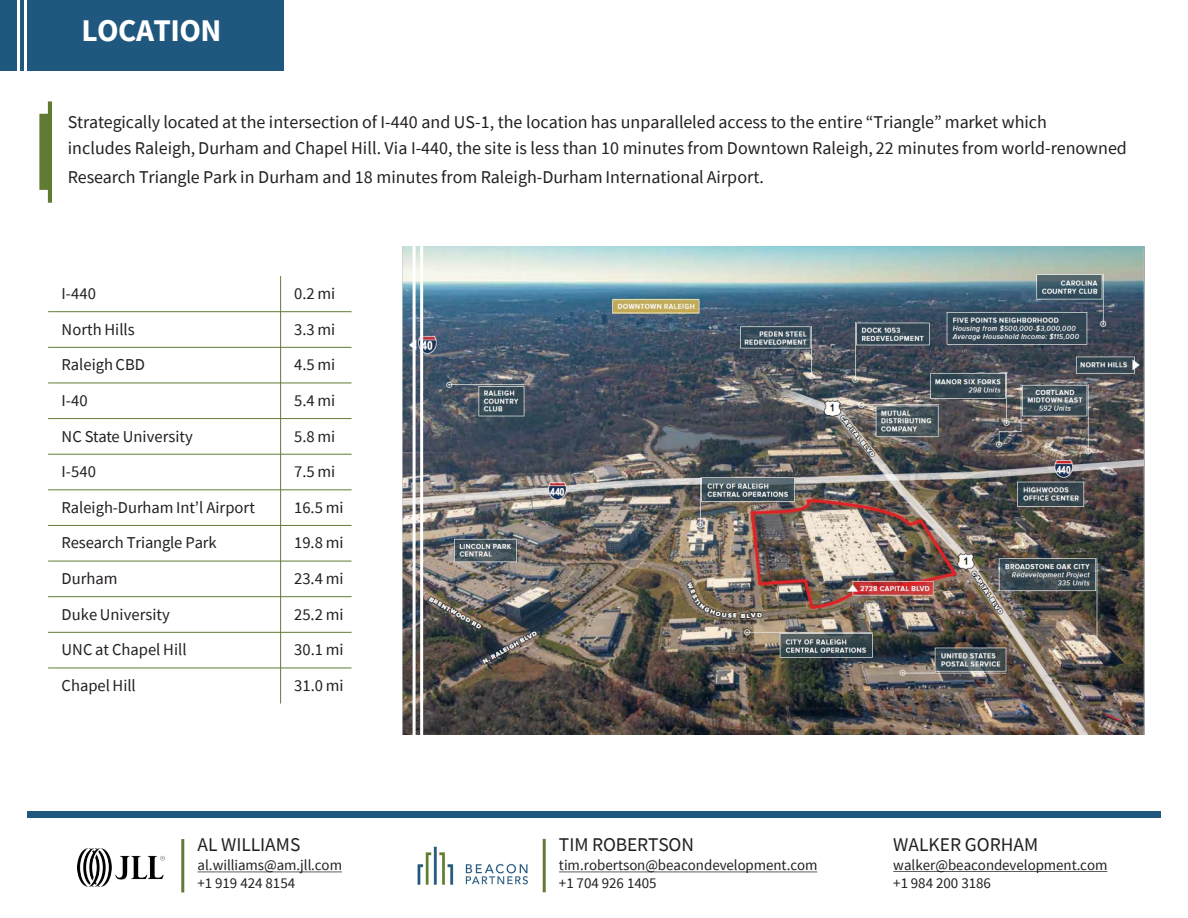
<style>
.page{position:relative;width:1188px;height:918px;background:#fff}
.page>*{position:absolute;margin:0;border:0;box-sizing:border-box;transform-origin:0 0}
.t1{font:700 31.5px "Source Sans Pro";letter-spacing:-.015em;color:#fff}
.t2{font:19.5px "Source Sans Pro";letter-spacing:-.005em;color:#231f20}
.t3{font:18px/28.5px "Source Sans Pro";color:#231f20}
.t4{font:16.5px "Source Sans Pro";color:#231f20}
.t5{font:15px "Source Sans Pro";letter-spacing:-.005em;color:#231f20}
</style>
<div class="page">
<div style="left:27px;top:811px;width:1134px;height:7px;background:#20577e"></div>
<div style="left:0;top:0;width:284px;height:70px;background:#20577e"></div>
<hr style="left:17px;top:0;width:3px;height:137px;background:#fff">
<hr style="left:24px;top:0;width:3px;height:137px;background:#fff">
<hr style="left:48px;top:101px;width:4px;height:102px;background:#617b35">
<div style="left:39px;top:114px;width:11px;height:76px;background:#617b35"></div>
<hr style="left:280px;top:276px;width:1px;height:428px;background:#617b35">
<hr style="left:48px;top:311px;width:304px;height:1px;background:#617b35">
<hr style="left:48px;top:347px;width:304px;height:1px;background:#617b35">
<hr style="left:48px;top:383px;width:304px;height:1px;background:#617b35">
<hr style="left:48px;top:418px;width:304px;height:1px;background:#617b35">
<hr style="left:48px;top:454px;width:304px;height:1px;background:#617b35">
<hr style="left:48px;top:490px;width:304px;height:1px;background:#617b35">
<hr style="left:48px;top:525px;width:304px;height:1px;background:#617b35">
<hr style="left:48px;top:561px;width:304px;height:1px;background:#617b35">
<hr style="left:48px;top:596px;width:304px;height:1px;background:#617b35">
<hr style="left:48px;top:632px;width:304px;height:1px;background:#617b35">
<hr style="left:48px;top:668px;width:304px;height:1px;background:#617b35">
<img style="left:402px;top:247px;width:742px;height:487px">
<hr style="left:413px;top:225px;width:3px;height:528px;background:#fff">
<hr style="left:420px;top:225px;width:3px;height:528px;background:#fff">
<hr style="left:543px;top:839px;width:3px;height:53px;background:#617b35">
<img style="left:417px;top:846px;width:36px;height:39px">
<img style="left:466px;top:863px;width:62px;height:21px">
<hr style="left:181px;top:839px;width:3px;height:53px;background:#617b35">
<img style="left:77px;top:848px;width:88px;height:39px">
<svg style="left:198px;top:872px;width:144px;height:1px"></svg>
<svg style="left:559px;top:872px;width:258px;height:1px"></svg>
<svg style="left:893px;top:871px;width:214px;height:1px"></svg>
<h2 class="t1" style="left:81px;top:9px;width:142px">LOCATION</h2>
<p class="t3" style="left:68px;top:108px;width:981px">Strategically located at the intersection of I-440 and US-1, the location has unparalleled access to the entire “Triangle” market which</p>
<p class="t3" style="left:68px;top:134px;width:1061px">includes Raleigh, Durham and Chapel Hill. Via I-440, the site is less than 10 minutes from Downtown Raleigh, 22 minutes from world-renowned<br>Research Triangle Park in Durham and 18 minutes from Raleigh-Durham International Airport.</p>
<p class="t4" style="left:62px;top:283px;width:36px">I-440</p>
<p class="t4" style="left:294px;top:283px;width:43px">0.2 mi</p>
<p class="t4" style="left:62px;top:319px;width:74px">North Hills</p>
<p class="t4" style="left:294px;top:319px;width:43px">3.3 mi</p>
<p class="t4" style="left:62px;top:354px;width:85px">Raleigh CBD</p>
<p class="t4" style="left:294px;top:354px;width:43px">4.5 mi</p>
<p class="t4" style="left:62px;top:390px;width:28px">I-40</p>
<p class="t4" style="left:294px;top:390px;width:43px">5.4 mi</p>
<p class="t4" style="left:62px;top:426px;width:133px">NC State University</p>
<p class="t4" style="left:294px;top:426px;width:43px">5.8 mi</p>
<p class="t4" style="left:62px;top:461px;width:36px">I-540</p>
<p class="t4" style="left:294px;top:461px;width:43px">7.5 mi</p>
<p class="t4" style="left:62px;top:497px;width:195px">Raleigh-Durham Int’l Airport</p>
<p class="t4" style="left:294px;top:497px;width:51px">16.5 mi</p>
<p class="t4" style="left:62px;top:532px;width:157px">Research Triangle Park</p>
<p class="t4" style="left:294px;top:532px;width:51px">19.8 mi</p>
<p class="t4" style="left:62px;top:568px;width:58px">Durham</p>
<p class="t4" style="left:294px;top:568px;width:51px">23.4 mi</p>
<p class="t4" style="left:62px;top:604px;width:110px">DukeUniversity</p>
<p class="t4" style="left:294px;top:604px;width:51px">25.2 mi</p>
<p class="t4" style="left:62px;top:639px;width:127px">UNC at Chapel Hill</p>
<p class="t4" style="left:294px;top:639px;width:51px">30.1 mi</p>
<p class="t4" style="left:62px;top:675px;width:76px">ChapelHill</p>
<p class="t4" style="left:294px;top:675px;width:51px">31.0 mi</p>
<p class="t2" style="left:198px;top:833px;width:104px">AL WILLIAMS</p>
<p class="t5" style="left:198px;top:856px;width:146px">al.williams@am.jll.com</p>
<p class="t5" style="left:198px;top:874px;width:99px">+1 919 424 8154</p>
<p class="t2" style="left:559px;top:833px;width:136px">TIM ROBERTSON</p>
<p class="t5" style="left:559px;top:856px;width:260px">tim.robertson@beacondevelopment.com</p>
<p class="t5" style="left:559px;top:874px;width:99px">+1 704 926 1405</p>
<p class="t2" style="left:893px;top:832px;width:146px">WALKER GORHAM</p>
<p class="t5" style="left:893px;top:856px;width:216px">walker@beacondevelopment.com</p>
<p class="t5" style="left:893px;top:874px;width:99px">+1 984 200 3186</p>
</div>
